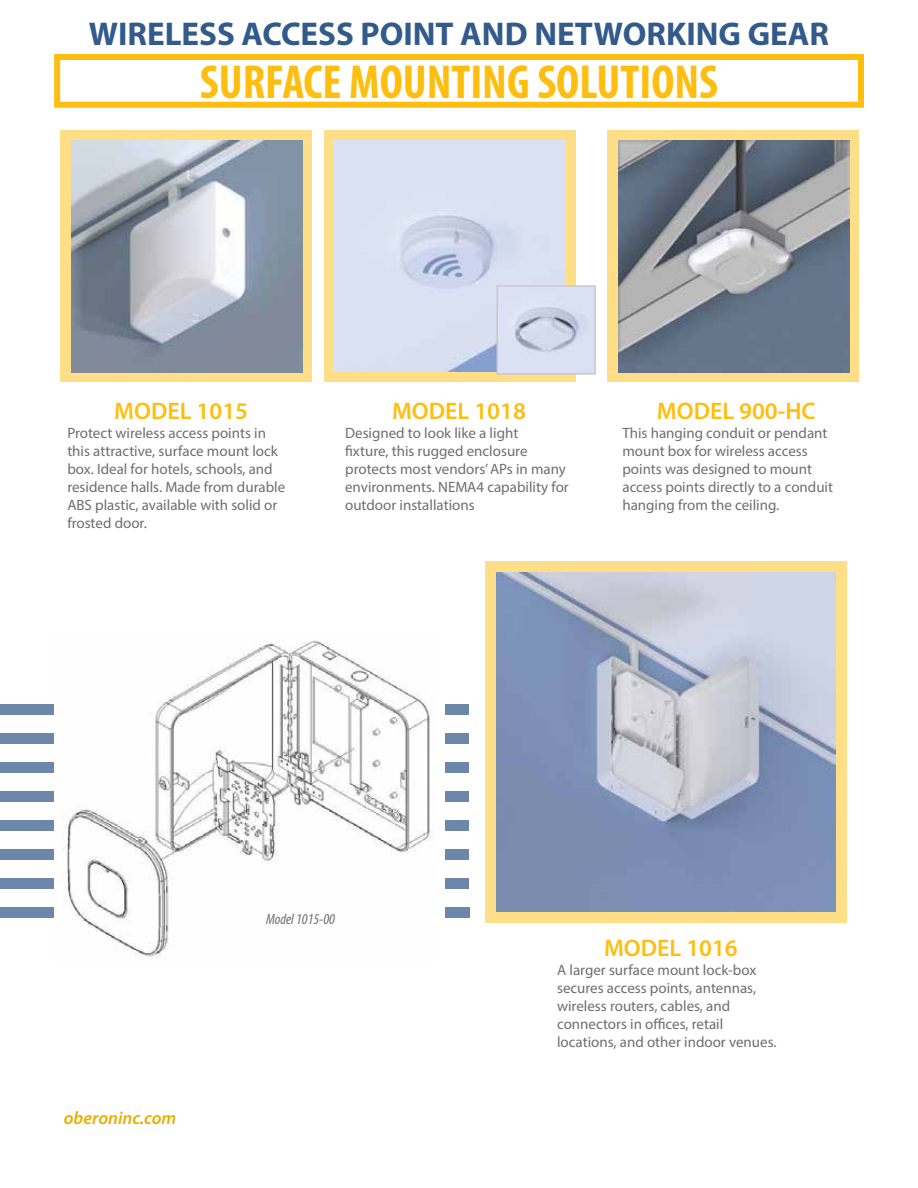
<style>
.page{position:relative;width:918px;height:1188px;background:#fff}
.page>*{position:absolute;margin:0;border:0;box-sizing:border-box;transform-origin:0 0}
.t1{font:700 condensed 48px "Myriad Pro";color:#febe10}
.t2{font:700 33px "Myriad Pro";color:#325a8b}
.t3{font:600 24px "Myriad Pro";color:#febe10}
.t4{font:italic 600 18px "Myriad Pro";color:#eaad00}
.t5{font:15px/18px "Myriad Pro";color:#6d6e71}
.t6{font:italic condensed 15px "Myriad Pro";color:#6d6e71}
</style>
<div class="page">
<div style="left:0;top:704px;width:468px;height:11px;background:#6b88ab"></div>
<div style="left:0;top:733px;width:468px;height:11px;background:#6b88ab"></div>
<div style="left:0;top:762px;width:468px;height:11px;background:#6b88ab"></div>
<div style="left:0;top:791px;width:468px;height:11px;background:#6b88ab"></div>
<div style="left:0;top:820px;width:468px;height:11px;background:#6b88ab"></div>
<div style="left:0;top:907px;width:470px;height:11px;background:#6b88ab"></div>
<div style="left:0;top:849px;width:468px;height:11px;background:#6b88ab"></div>
<div style="left:0;top:878px;width:468px;height:11px;background:#6b88ab"></div>
<div style="left:60px;top:131px;width:251px;height:251px;background:#fede87"></div>
<div style="left:324px;top:131px;width:251px;height:251px;background:linear-gradient(to right,#fede87,#fede87)"></div>
<div style="left:608px;top:131px;width:251px;height:251px;background:linear-gradient(to right,#fede87,#fede87)"></div>
<div style="left:485px;top:561px;width:362px;height:362px;background:#fede87"></div>
<div style="left:54px;top:54px;width:810px;height:54px;border:6px solid #febe10"></div>
<img style="left:496px;top:573px;width:339px;height:339px">
<img style="left:618px;top:141px;width:231px;height:231px">
<img style="left:334px;top:141px;width:231px;height:231px">
<img style="left:499px;top:288px;width:94px;height:84px">
<div style="left:496px;top:285px;width:100px;height:90px;border:2px solid #c7c9cc"></div>
<img style="left:71px;top:141px;width:231px;height:231px">
<div style="left:54px;top:611px;width:391px;height:374px;background:#fff"></div>
<img style="left:64px;top:640px;width:370px;height:320px">
<h2 class="t2" style="left:89px;top:13px;width:742px">WIRELESS ACCESS POINT AND NETWORKING GEAR</h2>
<h1 class="t1" style="left:200px;top:52px;width:520px">SURFACE MOUNTING SOLUTIONS</h1>
<h3 class="t3" style="left:114px;top:395px;width:135px">MODEL 1015</h3>
<p class="t5" style="left:67px;top:424px;width:220px">Protect wireless access points in this attractive, surface mount lock box. Ideal for hotels, schools, and residence halls. Made from durable<br>ABS plastic, available with solid or frosted door.</p>
<h3 class="t3" style="left:392px;top:395px;width:135px">MODEL 1018</h3>
<p class="t5" style="left:345px;top:424px;width:225px">Designed to look like a light<br>fixture, this rugged enclosure protects most vendors’ APs in many environments. NEMA4 capability for outdoor installations</p>
<h3 class="t3" style="left:657px;top:395px;width:160px">MODEL 900-HC</h3>
<p class="t5" style="left:622px;top:424px;width:212px">This hanging conduit or pendant mount box for wireless access points was designed to mount access points directly to a conduit hanging from the ceiling.</p>
<p class="t4" style="left:64px;top:1107px;width:114px">oberoninc.com</p>
<p class="t6" style="left:266px;top:910px;width:70px">Model 1015-00</p>
<h3 class="t3" style="left:604px;top:932px;width:135px">MODEL 1016</h3>
<p class="t5" style="left:557px;top:961px;width:221px">A larger surface mount lock-box secures access points, antennas, wireless routers, cables, and connectors in offices, retail locations, and other indoor venues.</p>
</div>
